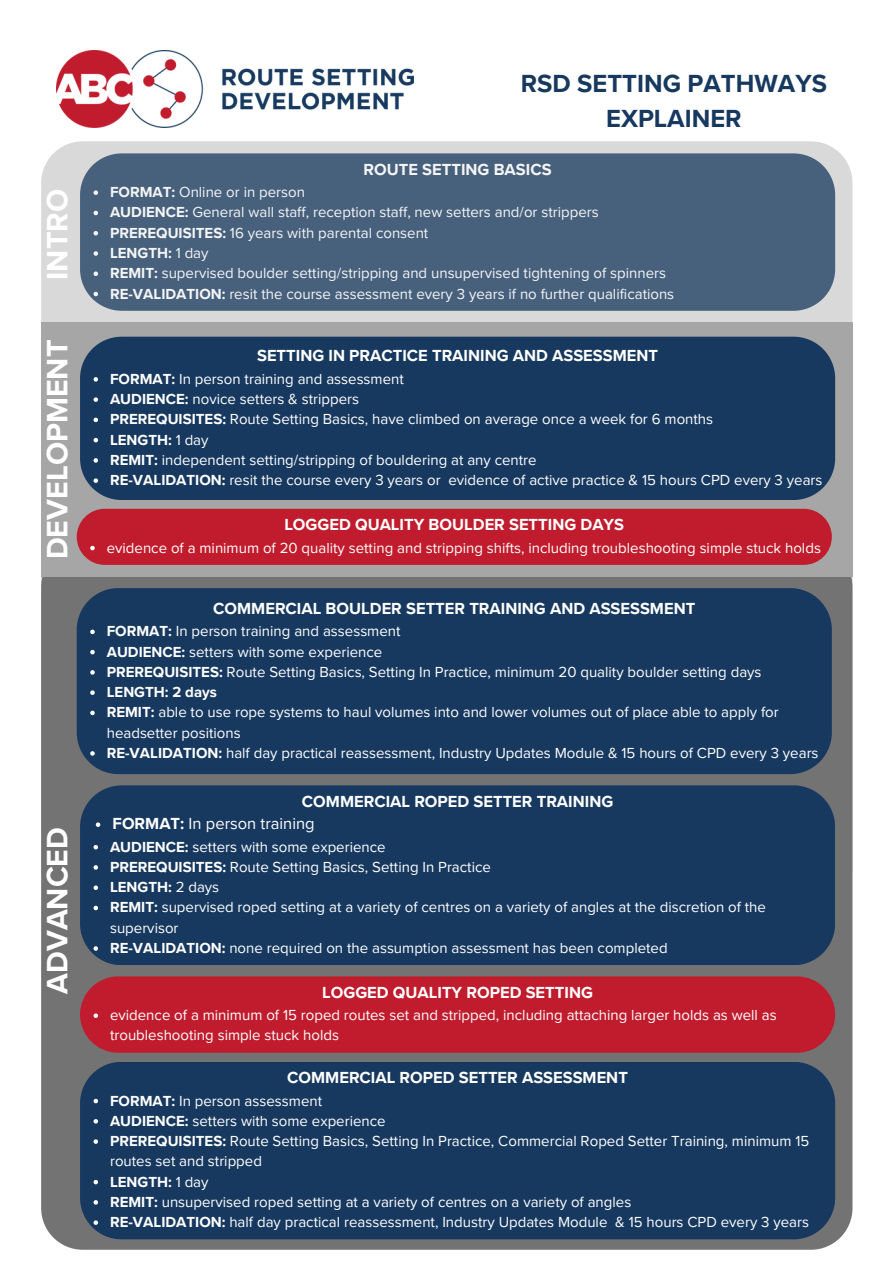
<style>
.page{position:relative;width:894px;height:1264px;background:#fff}
.page>*{position:absolute;margin:0;border:0;box-sizing:border-box;transform-origin:0 0}
.t1{font:700 30.3px "Proxima Nova";color:#fff}
.t2{font:700 25.5px/34.8px "Proxima Nova";color:#17395f;text-align:center}
.t3{font:700 16.5px "Proxima Nova";color:#fff}
.t4{font:16.5px "Proxima Nova";color:#fff}
.t5{font:15px/20.2px "Proxima Nova";color:#fff}
.t6{font:700 15px "Proxima Nova";color:#fff}
.s1{font-weight:700}
.s2{font-weight:400}
</style>
<div class="page">
<img style="left:56px;top:51px;width:357px;height:76px">
<div style="left:41px;top:141px;width:811px;height:181px;background:#d9d9d9"></div>
<div style="left:80px;top:153px;width:754px;height:158px;background:#47617d"></div>
<svg style="left:93px;top:190px;width:5px;height:5px"></svg>
<svg style="left:93px;top:211px;width:5px;height:4px"></svg>
<svg style="left:93px;top:231px;width:5px;height:4px"></svg>
<svg style="left:93px;top:251px;width:5px;height:5px"></svg>
<svg style="left:93px;top:271px;width:5px;height:5px"></svg>
<svg style="left:93px;top:292px;width:5px;height:4px"></svg>
<div style="left:41px;top:577px;width:811px;height:672px;background:#737373"></div>
<div style="left:41px;top:322px;width:811px;height:255px;background:#a6a6a6"></div>
<div style="left:77px;top:588px;width:754px;height:186px;background:#17395f"></div>
<svg style="left:90px;top:629px;width:5px;height:5px"></svg>
<svg style="left:90px;top:650px;width:5px;height:4px"></svg>
<svg style="left:90px;top:670px;width:5px;height:4px"></svg>
<svg style="left:90px;top:690px;width:5px;height:5px"></svg>
<svg style="left:90px;top:710px;width:5px;height:5px"></svg>
<svg style="left:90px;top:751px;width:5px;height:4px"></svg>
<div style="left:80px;top:785px;width:754px;height:180px;background:#17395f"></div>
<svg style="left:96px;top:822px;width:4px;height:5px"></svg>
<svg style="left:93px;top:845px;width:5px;height:4px"></svg>
<svg style="left:93px;top:865px;width:5px;height:4px"></svg>
<svg style="left:93px;top:885px;width:5px;height:5px"></svg>
<svg style="left:93px;top:905px;width:5px;height:5px"></svg>
<svg style="left:93px;top:946px;width:5px;height:4px"></svg>
<div style="left:80px;top:1061px;width:754px;height:178px;background:#17395f"></div>
<svg style="left:93px;top:1098px;width:5px;height:5px"></svg>
<svg style="left:93px;top:1119px;width:5px;height:4px"></svg>
<svg style="left:93px;top:1139px;width:5px;height:4px"></svg>
<svg style="left:93px;top:1179px;width:5px;height:5px"></svg>
<svg style="left:93px;top:1200px;width:5px;height:4px"></svg>
<svg style="left:93px;top:1220px;width:5px;height:4px"></svg>
<div style="left:80px;top:337px;width:754px;height:163px;background:#17395f"></div>
<svg style="left:93px;top:377px;width:5px;height:4px"></svg>
<svg style="left:93px;top:397px;width:5px;height:5px"></svg>
<svg style="left:93px;top:417px;width:5px;height:5px"></svg>
<svg style="left:93px;top:438px;width:5px;height:4px"></svg>
<svg style="left:93px;top:458px;width:5px;height:4px"></svg>
<svg style="left:93px;top:478px;width:5px;height:5px"></svg>
<div style="left:80px;top:976px;width:754px;height:76px;background:#c11c2d;border-radius:38px"></div>
<svg style="left:93px;top:1013px;width:5px;height:4px"></svg>
<div style="left:77px;top:509px;width:754px;height:56px;background:#c11c2d;border-radius:28px"></div>
<svg style="left:90px;top:546px;width:5px;height:4px"></svg>
<h1 class="t1" style="left:39px;top:280px;width:92px;rotate:-90deg">INTRO</h1>
<h3 class="t1" style="left:39px;top:559px;width:221px;rotate:-90deg">DEVELOPMENT</h3>
<p class="t1" style="left:39px;top:993px;width:168px;rotate:-90deg">ADVANCED</p>
<h2 class="t2" style="left:520px;top:67px;width:308px">RSD SETTING PATHWAYS<br>EXPLAINER</h2>
<p class="t3" style="left:363px;top:159px;width:189px">ROUTE SETTING BASICS</p>
<p class="t5" style="left:110px;top:182px;width:565px"><span class="s1">FORMAT:</span> Online or in person<br><span class="s1">AUDIENCE:</span> General wall staff, reception staff, new setters and/or strippers <span class="s1">PREREQUISITES:</span> 16 years with parental consent<br><span class="s1">LENGTH:</span> 1 day<br><span class="s1">REMIT:</span> supervised boulder setting/stripping and unsupervised tightening of spinners <span class="s1">RE-VALIDATION:</span> resit the course assessment every 3 years if no further qualifications</p>
<p class="t3" style="left:257px;top:346px;width:402px">SETTING IN PRACTICE TRAINING AND ASSESSMENT</p>
<p class="t5" style="left:110px;top:369px;width:295px"><span class="s1">FORMAT:</span> In person training and assessment</p>
<h3 class="t5" style="left:110px;top:389px;width:250px"><span class="s1">AUDIENCE:</span> novice setters &amp; strippers</h3>
<p class="t5" style="left:110px;top:409px;width:604px"><span class="s1">PREREQUISITES:</span> Route Setting Basics, have climbed on average once a week for 6 months</p>
<p class="t6" style="left:110px;top:431px;width:100px">LENGTH: <span class="s2">1 day</span></p>
<p class="t5" style="left:110px;top:450px;width:428px"><span class="s1">REMIT:</span> independent setting/stripping of bouldering at any centre</p>
<p class="t5" style="left:110px;top:470px;width:713px"><span class="s1">RE-VALIDATION:</span> resit the course every 3 years or evidence of active practice &amp; 15 hours CPD every 3 years</p>
<h3 class="t3" style="left:284px;top:515px;width:341px">LOGGED QUALITY BOULDER SETTING DAYS</h3>
<p class="t5" style="left:107px;top:538px;width:715px">evidence of a minimum of 20 quality setting and stripping shifts, including troubleshooting simple stuck holds</p>
<p class="t3" style="left:213px;top:598px;width:483px">COMMERCIAL BOULDER SETTER TRAINING AND ASSESSMENT</p>
<p class="t5" style="left:107px;top:621px;width:295px"><span class="s1">FORMAT:</span> In person training and assessment</p>
<p class="t5" style="left:107px;top:642px;width:277px"><span class="s1">AUDIENCE:</span> setters with some experience</p>
<p class="t5" style="left:107px;top:662px;width:656px"><span class="s1">PREREQUISITES:</span> Route Setting Basics, Setting In Practice, minimum 20 quality boulder setting days</p>
<p class="t6" style="left:107px;top:683px;width:112px">LENGTH: 2 days</p>
<h1 class="t5" style="left:107px;top:702px;width:673px"><span class="s1">REMIT:</span> able to use rope systems to haul volumes into and lower volumes out of place able to apply for headsetter positions</h1>
<h3 class="t5" style="left:107px;top:743px;width:713px"><span class="s1">RE-VALIDATION:</span> half day practical reassessment, Industry Updates Module &amp; 15 hours of CPD every 3 years</h3>
<p class="t3" style="left:302px;top:791px;width:313px">COMMERCIAL ROPED SETTER TRAINING</p>
<p class="t4" style="left:113px;top:814px;width:203px"><span class="s1">FORMAT:</span> In person training</p>
<p class="t5" style="left:110px;top:836px;width:277px"><span class="s1">AUDIENCE:</span> setters with some experience</p>
<p class="t5" style="left:110px;top:857px;width:382px"><span class="s1">PREREQUISITES:</span> Route Setting Basics, Setting In Practice</p>
<p class="t6" style="left:110px;top:878px;width:111px">LENGTH: <span class="s2">2 days</span></p>
<p class="t5" style="left:110px;top:897px;width:657px"><span class="s1">REMIT:</span> supervised roped setting at a variety of centres on a variety of angles at the discretion of the supervisor</p>
<h3 class="t5" style="left:110px;top:938px;width:559px"><span class="s1">RE-VALIDATION:</span> none required on the assumption assessment has been completed</h3>
<p class="t3" style="left:322px;top:982px;width:272px">LOGGED QUALITY ROPED SETTING</p>
<p class="t5" style="left:110px;top:1005px;width:668px">evidence of a minimum of 15 roped routes set and stripped, including attaching larger holds as well as troubleshooting simple stuck holds</p>
<p class="t3" style="left:287px;top:1067px;width:342px">COMMERCIAL ROPED SETTER ASSESSMENT</p>
<h1 class="t5" style="left:110px;top:1090px;width:213px"><span class="s1">FORMAT:</span> In person assessment</h1>
<h3 class="t5" style="left:110px;top:1110px;width:277px"><span class="s1">AUDIENCE:</span> setters with some experience</h3>
<p class="t5" style="left:110px;top:1131px;width:700px"><span class="s1">PREREQUISITES:</span> Route Setting Basics, Setting In Practice, Commercial Roped Setter Training, minimum 15 routes set and stripped</p>
<p class="t6" style="left:110px;top:1172px;width:100px">LENGTH: <span class="s2">1 day</span></p>
<p class="t5" style="left:110px;top:1191px;width:522px"><span class="s1">REMIT:</span> unsupervised roped setting at a variety of centres on a variety of angles</p>
<p class="t5" style="left:110px;top:1212px;width:700px"><span class="s1">RE-VALIDATION:</span> half day practical reassessment, Industry Updates Module &amp; 15 hours CPD every 3 years</p>
</div>
